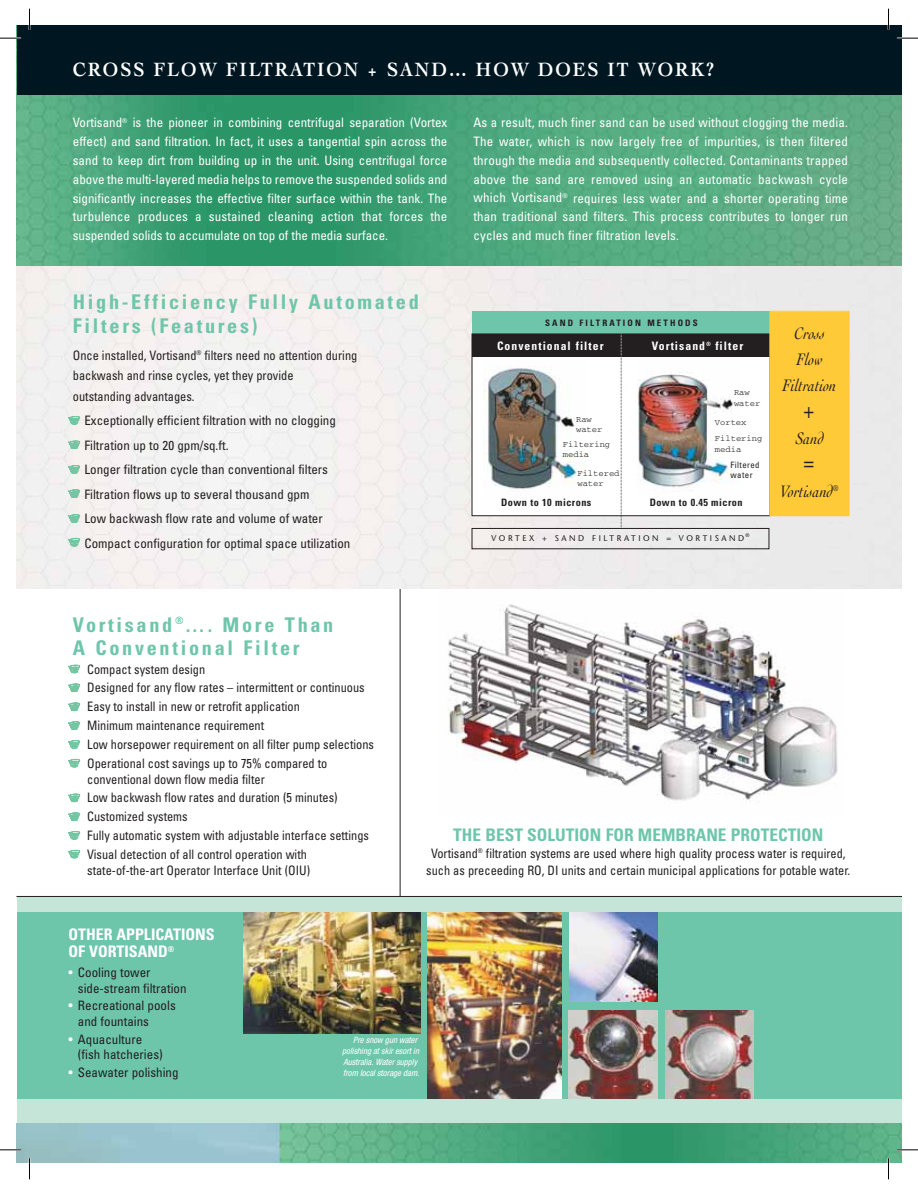
<style>
.page{position:relative;width:918px;height:1188px;background:#fff}
.page>*{position:absolute;margin:0;border:0;box-sizing:border-box;transform-origin:0 0}
.t1{font:italic 29.25px "Cochin";color:#231f20;scale:.85 1}
.t2{font:700 condensed 20.25px/23.1px "Univers";letter-spacing:.135em;color:#6ec6aa}
.t3{font:700 20.25px "Cochin";letter-spacing:.105em;color:#fff;scale:.9 1}
.t4{font:italic 17.55px/26.2px "Cochin";color:#231f20;text-align:center;scale:.85 1}
.t5{font:700 condensed 17.4px "Univers";color:#6ec6aa}
.t6{font:700 condensed 15.9px/17.4px "Univers";color:#fff}
.t7{font:condensed 13.05px/18.8px "Univers";letter-spacing:.01em;color:#fff;text-align:justify}
.t8{font:condensed 13.05px/18.8px "Univers";color:#231f20;scale:.95 1}
.t9{font:condensed 13.05px/24.6px "Univers";color:#231f20}
.t10{font:700 condensed 11.7px "Univers";letter-spacing:.09em;color:#fff}
.t11{font:700 condensed 10.2px "Univers";letter-spacing:.045em;color:#231f20}
.t12{font:700 condensed 8.85px "Univers";letter-spacing:.24em;color:#231f20}
.t13{font:italic condensed 8.7px/10.8px "Helvetica Neue";color:#fff}
.t14{font:8.7px/10.2px "Courier";color:#231f20}
.t15{font:condensed 8.7px/10.2px "Univers";letter-spacing:.045em;color:#231f20}
.t16{font:8.25px "Stone Sans";letter-spacing:.31em;color:#231f20}
.t17{font:5.4px "Stone Sans";color:#231f20}
</style>
<div class="page">
<hr style="left:400px;top:581px;width:1px;height:315px;background:#231f20">
<div style="left:17px;top:896px;width:884px;height:250px;background:#c5e5d9"></div>
<img style="left:448px;top:604px;width:390px;height:197px">
<div style="left:16px;top:265px;width:885px;height:324px;background:#f1f0ee"></div>
<img style="left:16px;top:25px;width:885px;height:240px">
<div style="left:17px;top:26px;width:884px;height:69px;background:#001722"></div>
<img style="left:16px;top:1123px;width:885px;height:39px">
<div style="left:472px;top:311px;width:298px;height:23px;background:#6ec6aa"></div>
<div style="left:472px;top:334px;width:298px;height:182px;background:#fff"></div>
<img style="left:637px;top:372px;width:97px;height:116px">
<div style="left:472px;top:334px;width:298px;height:23px;background:#231f20"></div>
<img style="left:483px;top:366px;width:103px;height:123px">
<svg style="left:621px;top:333px;width:1px;height:195px"></svg>
<div style="left:472px;top:528px;width:297px;height:21px;border:1px solid #231f20"></div>
<div style="left:770px;top:312px;width:79px;height:203px;background:#ffca38"></div>
<div style="left:769px;top:311px;width:80px;height:205px;border:1px solid #ffca38"></div>
<div style="left:17px;top:913px;width:884px;height:186px;background:#6ec6aa"></div>
<svg style="left:69px;top:416px;width:11px;height:8px"></svg>
<svg style="left:69px;top:441px;width:11px;height:8px"></svg>
<svg style="left:69px;top:465px;width:11px;height:8px"></svg>
<svg style="left:69px;top:490px;width:11px;height:8px"></svg>
<svg style="left:69px;top:514px;width:11px;height:8px"></svg>
<svg style="left:69px;top:538px;width:11px;height:8px"></svg>
<svg style="left:69px;top:665px;width:11px;height:8px"></svg>
<svg style="left:69px;top:684px;width:11px;height:8px"></svg>
<svg style="left:69px;top:703px;width:11px;height:8px"></svg>
<svg style="left:69px;top:721px;width:11px;height:9px"></svg>
<svg style="left:69px;top:740px;width:11px;height:8px"></svg>
<svg style="left:69px;top:759px;width:11px;height:8px"></svg>
<svg style="left:69px;top:794px;width:11px;height:8px"></svg>
<svg style="left:69px;top:813px;width:11px;height:8px"></svg>
<svg style="left:69px;top:831px;width:11px;height:8px"></svg>
<svg style="left:69px;top:850px;width:11px;height:8px"></svg>
<img style="left:569px;top:913px;width:88px;height:88px">
<img style="left:244px;top:913px;width:176px;height:121px">
<img style="left:427px;top:913px;width:134px;height:186px">
<img style="left:569px;top:1011px;width:88px;height:88px">
<img style="left:665px;top:1011px;width:89px;height:88px">
<hr style="left:17px;top:896px;width:884px;height:1px;background:#231f20">
<hr style="left:0;top:37px;width:21px;height:2px;background:#fff">
<hr style="left:897px;top:37px;width:21px;height:2px;background:#fff">
<hr style="left:0;top:1149px;width:21px;height:2px;background:#fff">
<hr style="left:897px;top:1149px;width:21px;height:2px;background:#fff">
<svg style="left:0;top:38px;width:21px;height:1px"></svg>
<svg style="left:897px;top:38px;width:21px;height:1px"></svg>
<svg style="left:0;top:1150px;width:21px;height:1px"></svg>
<svg style="left:897px;top:1150px;width:21px;height:1px"></svg>
<svg style="left:29px;top:9px;width:1px;height:21px"></svg>
<svg style="left:29px;top:1158px;width:1px;height:21px"></svg>
<svg style="left:888px;top:9px;width:1px;height:21px"></svg>
<svg style="left:888px;top:1158px;width:1px;height:21px"></svg>
<h2 class="t3" style="left:73px;top:61px;width:714px">CROSS FLOW FILTRATION + SAND… HOW DOES IT WORK?</h2>
<p class="t7" style="left:73px;top:114px;width:376px">Vortisand<sup>®</sup> is the pioneer in combining centrifugal separation (Vortex effect) and sand filtration. In fact, it uses a tangential spin across the sand to keep dirt from building up in the unit. Using centrifugal force above the multi-layered media helps to remove the suspended solids and significantly increases the effective filter surface within the tank. The turbulence produces a sustained cleaning action that forces the suspended solids to accumulate on top of the media surface.</p>
<p class="t7" style="left:473px;top:114px;width:376px">As a result, much finer sand can be used without clogging the media.<br>The water, which is now largely free of impurities, is then filtered through the media and subsequently collected. Contaminants trapped above the sand are removed using an automatic backwash cycle which Vortisand<sup>®</sup> requires less water and a shorter operating time than traditional sand filters. This process contributes to longer run cycles and much finer filtration levels.</p>
<h2 class="t2" style="left:73px;top:293px;width:348px">High-Efficiency Fully Automated<br>Filters (Features)</h2>
<p class="t8" style="left:73px;top:346px;width:301px;line-height:20.2px">Once installed, Vortisand<sup>®</sup> filters need no attention during backwash and rinse cycles, yet they provide<br>outstanding advantages.</p>
<p class="t9" style="left:84px;top:409px;width:268px">Exceptionally efficient filtration with no clogging Filtration up to 20 gpm/sq.ft.<br>Longer filtration cycle than conventional filters Filtration flows up to several thousand gpm<br>Low backwash flow rate and volume of water Compact configuration for optimal space utilization</p>
<p class="t12" style="left:545px;top:319px;width:154px">SAND FILTRATION METHODS</p>
<p class="t10" style="left:497px;top:342px;width:108px">Conventional filter</p>
<p class="t10" style="left:652px;top:342px;width:93px">Vortisand<sup>®</sup> filter</p>
<p class="t14" style="left:734px;top:388px;width:28px">Raw water</p>
<p class="t14" style="left:576px;top:415px;width:17px">Raw</p>
<p class="t14" style="left:715px;top:417px;width:33px">Vortex</p>
<p class="t14" style="left:576px;top:425px;width:28px">water</p>
<p class="t14" style="left:577px;top:469px;width:44px">Filtered water</p>
<p class="t14" style="left:715px;top:434px;width:49px">Filtering media</p>
<p class="t14" style="left:563px;top:439px;width:49px">Filtering media</p>
<p class="t15" style="left:731px;top:460px;width:30px">Filtered water</p>
<p class="t11" style="left:501px;top:498px;width:92px">Down to 10 microns</p>
<p class="t16" style="left:492px;top:535px;width:254px">VORTEX + SAND FILTRATION = VORTISAND</p>
<p class="t17" style="left:746px;top:533px;width:6px">®</p>
<p class="t11" style="left:650px;top:498px;width:94px">Down to 0.45 micron</p>
<h3 class="t4" style="left:783px;top:321px;width:65px">Cross<br>Flow<br>Filtration</h3>
<h1 class="t1" style="left:803px;top:397px;width:16px">+</h1>
<h3 class="t4" style="left:795px;top:427px;width:35px">Sand</h3>
<h1 class="t1" style="left:803px;top:449px;width:16px">=</h1>
<h3 class="t4" style="left:780px;top:479px;width:71px">Vortisand<sup>®</sup></h3>
<h2 class="t2" style="left:73px;top:615px;width:262px">Vortisand <sup>®</sup>…. More Than<br>A Conventional Filter</h2>
<p class="t8" style="left:87px;top:661px;width:304px">Compact system design<br>Designed for any flow rates – intermittent or continuous Easy to install in new or retrofit application<br>Minimum maintenance requirement<br>Low horsepower requirement on all filter pump selections Operational cost savings up to 75% compared to</p>
<p class="t8" style="left:87px;top:771px;width:298px">conventional down flow media filter<br>Low backwash flow rates and duration (5 minutes)<br>Customized systems<br>Fully automatic system with adjustable interface settings Visual detection of all control operation with</p>
<p class="t8" style="left:87px;top:862px;width:236px">state-of-the-art Operator Interface Unit (OIU)</p>
<h3 class="t5" style="left:453px;top:828px;width:372px">THE BEST SOLUTION FOR MEMBRANE PROTECTION</h3>
<p class="t8" style="left:426px;top:846px;width:448px;line-height:17.4px;text-align:center">Vortisand<sup>®</sup> filtration systems are used where high quality process water is required, such as preceeding RO, DI units and certain municipal applications for potable water.</p>
<p class="t6" style="left:69px;top:927px;width:148px">OTHER APPLICATIONS<br>OF VORTISAND<sup>®</sup></p>
<p class="t9" style="left:78px;top:966px;width:110px;line-height:15.9px">Cooling tower side-stream filtration</p>
<p class="t9" style="left:78px;top:999px;width:99px;line-height:15.9px">Recreational pools and fountains</p>
<p class="t9" style="left:78px;top:1032px;width:86px;line-height:15.9px">Aquaculture (fish hatcheries)</p>
<p class="t9" style="left:78px;top:1061px;width:102px">Seawater polishing</p>
<p class="t13" style="left:342px;top:1035px;width:79px;text-indent:11px">Pre snow gun water polishing at skir esort in<br>Australia. Water supply from local storage dam.</p>
</div>
